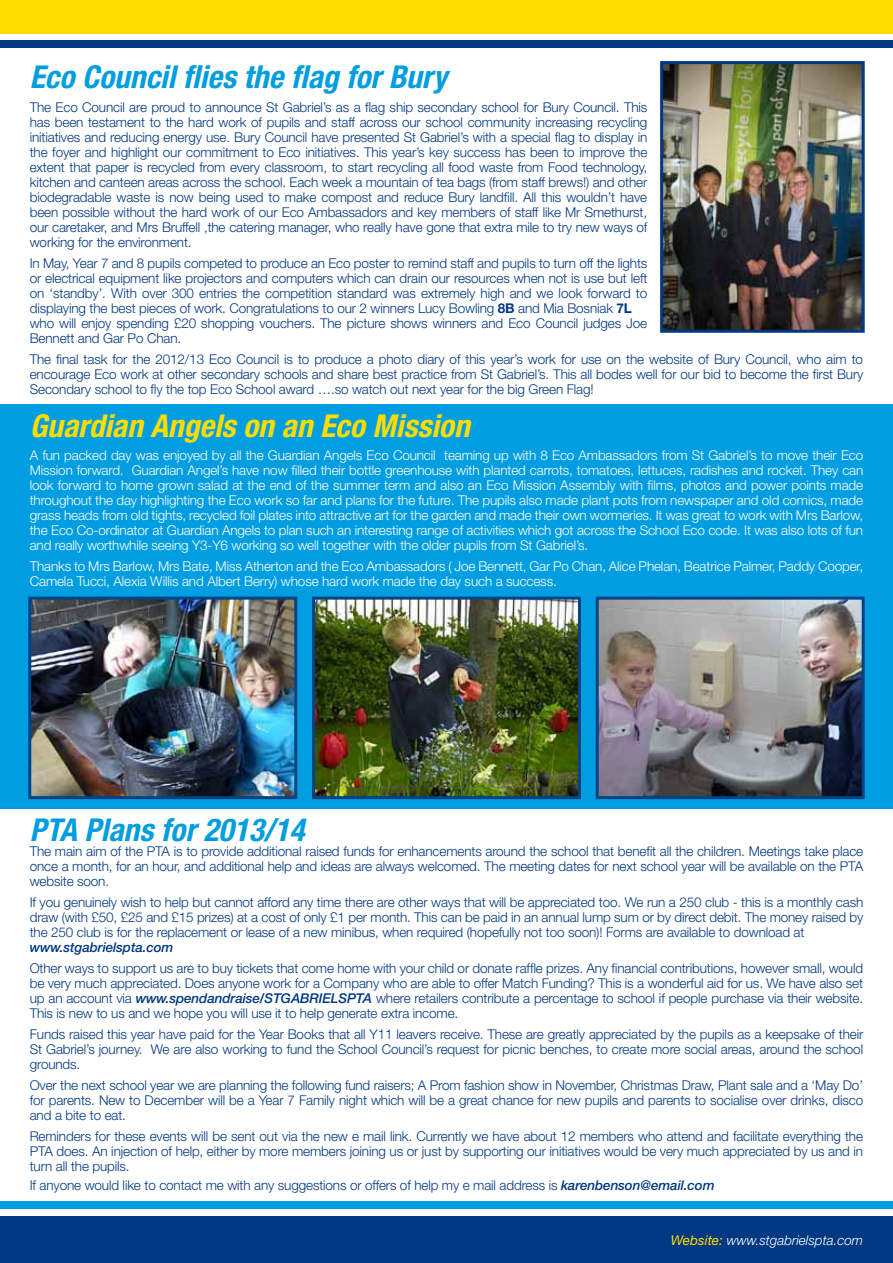
<style>
.page{position:relative;width:893px;height:1263px;background:#fff}
.page>*{position:absolute;margin:0;border:0;box-sizing:border-box;transform-origin:0 0}
.t1{font:italic 700 condensed 31.5px "Helvetica Neue LT";color:#009ee0}
.t2{font:italic 700 condensed 31.5px "Helvetica Neue LT";color:#fd0}
.t3{font:300 13.5px/15px "Helvetica Neue LT";letter-spacing:-.01em;color:#003882;text-align:justify}
.t4{font:300 13.5px/15px "Helvetica Neue LT";letter-spacing:-.01em;color:#fff;text-align:justify}
.t5{font:italic 300 13.5px "Helvetica Neue LT";color:#fff}
.t6{font:italic 500 13.5px "Helvetica Neue LT";letter-spacing:-.01em;color:#003882}
.s1{font-weight:700}
.s2{font-weight:500;font-style:italic}
.s3{font-weight:400;color:#fd0}
</style>
<div class="page">
<div style="left:0;top:0;width:893px;height:34px;background:#fd0"></div>
<div style="left:0;top:40px;width:893px;height:8px;background:#003882"></div>
<div style="left:0;top:1217px;width:893px;height:46px;background:#003882"></div>
<div style="left:0;top:1202px;width:893px;height:7px;background:#009ee0"></div>
<div style="left:0;top:404px;width:893px;height:404px;background:#009ee0"></div>
<img style="left:600px;top:601px;width:261px;height:194px">
<div style="left:596px;top:597px;width:269px;height:202px;border:3px solid #004487"></div>
<img style="left:316px;top:601px;width:261px;height:194px">
<div style="left:312px;top:597px;width:269px;height:202px;border:3px solid #004487"></div>
<img style="left:32px;top:601px;width:261px;height:194px">
<div style="left:28px;top:597px;width:269px;height:202px;border:3px solid #004487"></div>
<img style="left:664px;top:65px;width:197px;height:264px">
<div style="left:660px;top:61px;width:205px;height:272px;border:3px solid #003882"></div>
<h1 class="t1" style="left:30px;top:58px;width:419px">Eco Council flies the flag for Bury</h1>
<p class="t3" style="left:30px;top:100px;width:619px">The Eco Council are proud to announce St Gabriel’s as a flag ship secondary school for Bury Council. This has been testament to the hard work of pupils and staff across our school community increasing recycling initiatives and reducing energy use. Bury Council have presented St Gabriel’s with a special flag to display in the foyer and highlight our commitment to Eco initiatives. This year’s key success has been to improve the extent that paper is recycled from every classroom, to start recycling all food waste from Food technology, kitchen and canteen areas across the school. Each week a mountain of tea bags (from staff brews!) and other biodegradable waste is now being used to make compost and reduce Bury landfill. All this wouldn’t have been possible without the hard work of our Eco Ambassadors and key members of staff like Mr Smethurst, our caretaker, and Mrs Bruffell ,the catering manager, who really have gone that extra mile to try new ways of working for the environment.</p>
<p class="t3" style="left:30px;top:256px;width:619px;text-align:left">In May, Year 7 and 8 pupils competed to produce an Eco poster to remind staff and pupils to turn off the lights or electrical equipment like projectors and computers which can drain our resources when not is use but left on ‘standby’. With over 300 entries the competition standard was extremely high and we look forward to displaying the best pieces of work. Congratulations to our 2 winners Lucy Bowling <span class="s1">8B</span> and Mia Bosniak <span class="s1">7L </span>who will enjoy spending £20 shopping vouchers. The picture shows winners and Eco Council judges Joe Bennett and Gar Po Chan.</p>
<p class="t3" style="left:30px;top:352px;width:835px">The final task for the 2012/13 Eco Council is to produce a photo diary of this year’s work for use on the website of Bury Council, who aim to encourage Eco work at other secondary schools and share best practice from St Gabriel’s. This all bodes well for our bid to become the first Bury Secondary school to fly the top Eco School award ….so watch out next year for the big Green Flag!</p>
<h1 class="t2" style="left:30px;top:407px;width:441px">Guardian Angels on an Eco Mission</h1>
<p class="t4" style="left:30px;top:447px;width:835px">A fun packed day was enjoyed by all the Guardian Angels Eco Council teaming up with 8 Eco Ambassadors from St Gabriel’s to move their Eco Mission forward. Guardian Angel’s have now filled their bottle greenhouse with planted carrots, tomatoes, lettuces, radishes and rocket. They can look forward to home grown salad at the end of the summer term and also an Eco Mission Assembly with films, photos and power points made throughout the day highlighting the Eco work so far and plans for the future. The pupils also made plant pots from newspaper and old comics, made grass heads from old tights, recycled foil plates into attractive art for the garden and made their own wormeries. It was great to work with Mrs Barlow, the Eco Co-ordinator at Guardian Angels to plan such an interesting range of activities which got across the School Eco code. It was also lots of fun and really worthwhile seeing Y3-Y6 working so well together with the older pupils from St Gabriel’s.</p>
<p class="t4" style="left:30px;top:558px;width:835px">Thanks to Mrs Barlow, Mrs Bate, Miss Atherton and the Eco Ambassadors ( Joe Bennett, Gar Po Chan, Alice Phelan, Beatrice Palmer, Paddy Cooper,<br>Camela Tucci, Alexia Willis and Albert Berry) whose hard work made the day such a success.</p>
<h1 class="t1" style="left:30px;top:810px;width:276px">PTA Plans for 2013/14</h1>
<p class="t3" style="left:30px;top:843px;width:835px">The main aim of the PTA is to provide additional raised funds for enhancements around the school that benefit all the children. Meetings take place once a month, for an hour, and additional help and ideas are always welcomed. The meeting dates for next school year will be available on the PTA website soon.</p>
<p class="t3" style="left:30px;top:894px;width:835px">If you genuinely wish to help but cannot afford any time there are other ways that will be appreciated too. We run a 250 club - this is a monthly cash draw (with £50, £25 and £15 prizes) at a cost of only £1 per month. This can be paid in an annual lump sum or by direct debit. The money raised by the 250 club is for the replacement or lease of a new minibus, when required (hopefully not too soon)! Forms are available to download at</p>
<p class="t6" style="left:30px;top:939px;width:145px">www.stgabrielspta.com</p>
<p class="t3" style="left:30px;top:960px;width:835px">Other ways to support us are to buy tickets that come home with your child or donate raffle prizes. Any financial contributions, however small, would be very much appreciated. Does anyone work for a Company who are able to offer Match Funding? This is a wonderful aid for us. We have also set up an account via <span class="s2">www.spendandraise/STGABRIELSPTA</span> where retailers contribute a percentage to school if people purchase via their website.<br>This is new to us and we hope you will use it to help generate extra income.</p>
<p class="t3" style="left:30px;top:1026px;width:835px">Funds raised this year have paid for the Year Books that all Y11 leavers receive. These are greatly appreciated by the pupils as a keepsake of their St Gabriel’s journey. We are also working to fund the School Council’s request for picnic benches, to create more social areas, around the school grounds.</p>
<p class="t3" style="left:30px;top:1077px;width:835px">Over the next school year we are planning the following fund raisers; A Prom fashion show in November, Christmas Draw, Plant sale and a ‘May Do’ for parents. New to December will be a Year 7 Family night which will be a great chance for new pupils and parents to socialise over drinks, disco and a bite to eat.</p>
<p class="t3" style="left:30px;top:1128px;width:835px">Reminders for these events will be sent out via the new e mail link. Currently we have about 12 members who attend and facilitate everything the PTA does. An injection of help, either by more members joining us or just by supporting our initiatives would be very much appreciated by us and in turn all the pupils.</p>
<p class="t3" style="left:30px;top:1177px;width:686px">If anyone would like to contact me with any suggestions or offers of help my e mail address is <span class="s2">karenbenson@email.com</span></p>
<p class="t5" style="left:671px;top:1232px;width:194px"><span class="s3">Website:</span> www.stgabrielspta.com</p>
</div>
